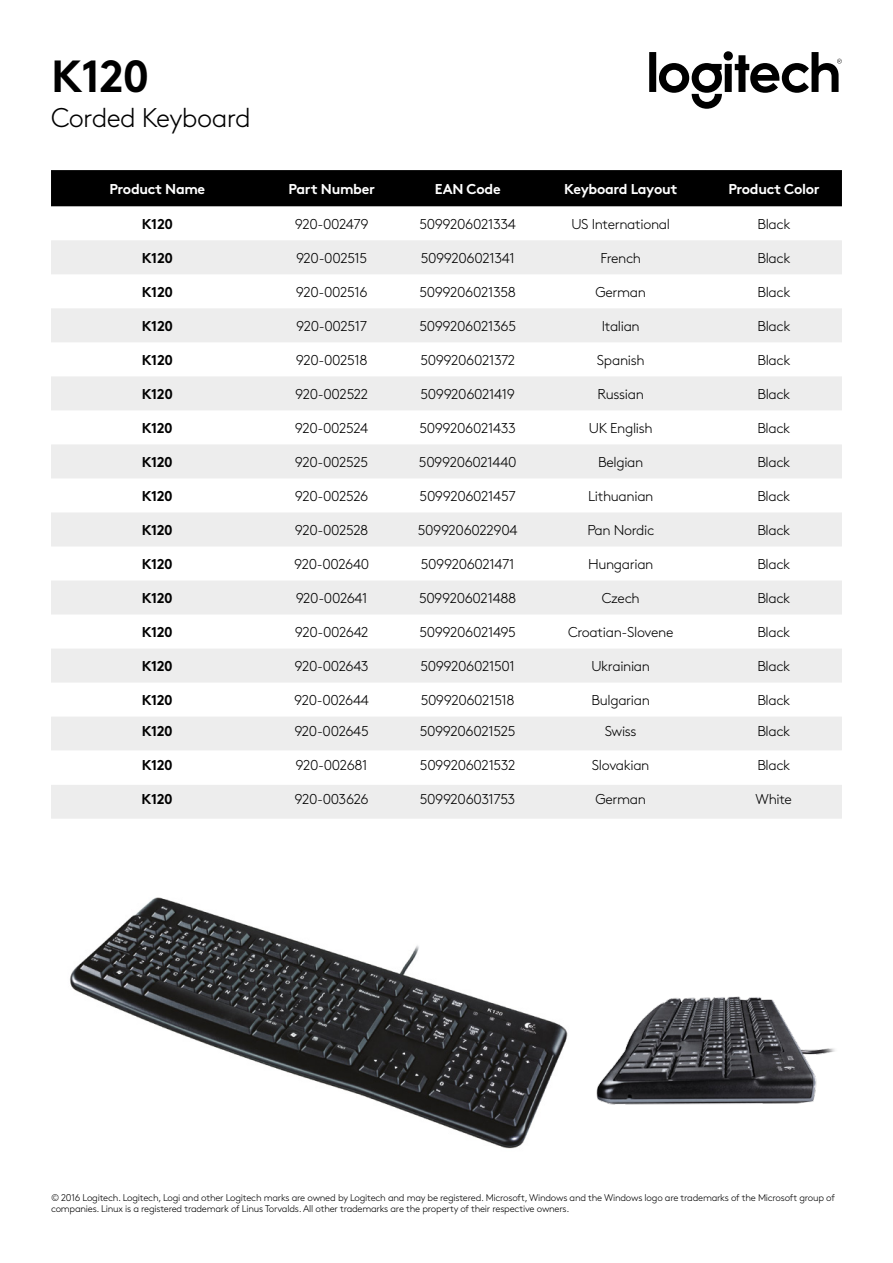
<style>
.page{position:relative;width:893px;height:1263px;background:#fff}
.page>*{position:absolute;margin:0;border:0;box-sizing:border-box;transform-origin:0 0}
.t1{font:700 45px "Brown Pro";color:#000}
.t2{font:300 27px "Brown Pro";letter-spacing:-.025em;color:#000}
.t3{font:300 14.25px "Brown Pro";letter-spacing:-.025em;color:#000}
.t4{font:700 14.25px "Brown Pro";letter-spacing:-.025em;color:#000}
.t5{font:700 14.25px "Brown Pro";letter-spacing:-.025em;color:#fff}
.t6{font:300 9.75px/11.2px "Brown Pro";letter-spacing:-.025em;color:#000}
</style>
<div class="page">
<svg style="left:649px;top:51px;width:193px;height:58px"></svg>
<img style="left:70px;top:897px;width:498px;height:252px">
<img style="left:596px;top:996px;width:239px;height:109px">
<div style="left:51px;top:170px;width:791px;height:36px;background:#000"></div>
<svg style="left:51px;top:240px;width:791px;height:579px;fill:#ededed"></svg>
<svg style="left:51px;top:751px;width:791px;height:34px"></svg>
<h1 class="t1" style="left:51px;top:40px;width:100px">K120</h1>
<h2 class="t2" style="left:51px;top:97px;width:201px">Corded Keyboard</h2>
<p class="t5" style="left:109px;top:177px;width:97px">Product Name</p>
<p class="t5" style="left:288px;top:177px;width:88px">Part Number</p>
<p class="t5" style="left:435px;top:177px;width:67px">EAN Code</p>
<p class="t5" style="left:564px;top:177px;width:115px">Keyboard Layout</p>
<p class="t5" style="left:728px;top:177px;width:93px">Product Color</p>
<p class="t4" style="left:142px;top:212px;width:33px">K120</p>
<p class="t3" style="left:295px;top:213px;width:75px">920-002479</p>
<p class="t3" style="left:419px;top:213px;width:98px">5099206021334</p>
<p class="t3" style="left:572px;top:213px;width:100px">US International</p>
<p class="t3" style="left:757px;top:213px;width:34px">Black</p>
<p class="t4" style="left:142px;top:246px;width:33px">K120</p>
<p class="t3" style="left:296px;top:247px;width:73px">920-002515</p>
<p class="t3" style="left:421px;top:247px;width:96px">5099206021341</p>
<p class="t3" style="left:600px;top:247px;width:42px">French</p>
<p class="t3" style="left:757px;top:247px;width:34px">Black</p>
<p class="t4" style="left:142px;top:280px;width:33px">K120</p>
<p class="t3" style="left:296px;top:281px;width:73px">920-002516</p>
<p class="t3" style="left:419px;top:281px;width:98px">5099206021358</p>
<p class="t3" style="left:595px;top:281px;width:52px">German</p>
<p class="t3" style="left:757px;top:281px;width:34px">Black</p>
<p class="t4" style="left:142px;top:314px;width:33px">K120</p>
<p class="t3" style="left:296px;top:315px;width:72px">920-002517</p>
<p class="t3" style="left:419px;top:315px;width:98px">5099206021365</p>
<p class="t3" style="left:602px;top:315px;width:40px">Italian</p>
<p class="t3" style="left:757px;top:315px;width:34px">Black</p>
<p class="t4" style="left:142px;top:348px;width:33px">K120</p>
<p class="t3" style="left:296px;top:349px;width:73px">920-002518</p>
<p class="t3" style="left:420px;top:349px;width:97px">5099206021372</p>
<p class="t3" style="left:597px;top:349px;width:49px">Spanish</p>
<p class="t3" style="left:757px;top:349px;width:34px">Black</p>
<p class="t4" style="left:142px;top:382px;width:33px">K120</p>
<p class="t3" style="left:295px;top:383px;width:75px">920-002522</p>
<p class="t3" style="left:420px;top:383px;width:96px">5099206021419</p>
<p class="t3" style="left:598px;top:383px;width:48px">Russian</p>
<p class="t3" style="left:757px;top:383px;width:34px">Black</p>
<p class="t4" style="left:142px;top:416px;width:33px">K120</p>
<p class="t3" style="left:295px;top:417px;width:75px">920-002524</p>
<p class="t3" style="left:419px;top:417px;width:98px">5099206021433</p>
<p class="t3" style="left:589px;top:417px;width:65px">UK English</p>
<p class="t3" style="left:757px;top:417px;width:34px">Black</p>
<p class="t4" style="left:142px;top:450px;width:33px">K120</p>
<p class="t3" style="left:295px;top:451px;width:75px">920-002525</p>
<p class="t3" style="left:419px;top:451px;width:99px">5099206021440</p>
<p class="t3" style="left:598px;top:451px;width:47px">Belgian</p>
<p class="t3" style="left:757px;top:451px;width:34px">Black</p>
<p class="t4" style="left:142px;top:484px;width:33px">K120</p>
<p class="t3" style="left:295px;top:485px;width:75px">920-002526</p>
<p class="t3" style="left:420px;top:485px;width:98px">5099206021457</p>
<p class="t3" style="left:588px;top:485px;width:67px">Lithuanian</p>
<p class="t3" style="left:757px;top:485px;width:34px">Black</p>
<p class="t4" style="left:142px;top:518px;width:33px">K120</p>
<p class="t3" style="left:295px;top:519px;width:75px">920-002528</p>
<p class="t3" style="left:418px;top:519px;width:101px">5099206022904</p>
<p class="t3" style="left:587px;top:519px;width:68px">Pan Nordic</p>
<p class="t3" style="left:757px;top:519px;width:34px">Black</p>
<p class="t4" style="left:142px;top:552px;width:33px">K120</p>
<p class="t3" style="left:294px;top:553px;width:77px">920-002640</p>
<p class="t3" style="left:421px;top:553px;width:95px">5099206021471</p>
<p class="t3" style="left:588px;top:553px;width:67px">Hungarian</p>
<p class="t3" style="left:757px;top:553px;width:34px">Black</p>
<p class="t4" style="left:142px;top:586px;width:33px">K120</p>
<p class="t3" style="left:296px;top:587px;width:73px">920-002641</p>
<p class="t3" style="left:419px;top:587px;width:99px">5099206021488</p>
<p class="t3" style="left:602px;top:587px;width:39px">Czech</p>
<p class="t3" style="left:757px;top:587px;width:34px">Black</p>
<p class="t4" style="left:142px;top:620px;width:33px">K120</p>
<p class="t3" style="left:295px;top:621px;width:75px">920-002642</p>
<p class="t3" style="left:419px;top:621px;width:98px">5099206021495</p>
<p class="t3" style="left:568px;top:621px;width:107px">Croatian-Slovene</p>
<p class="t3" style="left:757px;top:621px;width:34px">Black</p>
<p class="t4" style="left:142px;top:654px;width:33px">K120</p>
<p class="t3" style="left:294px;top:655px;width:76px">920-002643</p>
<p class="t3" style="left:420px;top:655px;width:96px">5099206021501</p>
<p class="t3" style="left:591px;top:655px;width:60px">Ukrainian</p>
<p class="t3" style="left:757px;top:655px;width:34px">Black</p>
<p class="t4" style="left:142px;top:688px;width:33px">K120</p>
<p class="t3" style="left:294px;top:689px;width:76px">920-002644</p>
<p class="t3" style="left:421px;top:689px;width:95px">5099206021518</p>
<p class="t3" style="left:591px;top:689px;width:60px">Bulgarian</p>
<p class="t3" style="left:757px;top:689px;width:34px">Black</p>
<p class="t4" style="left:142px;top:719px;width:33px">K120</p>
<p class="t3" style="left:294px;top:720px;width:76px">920-002645</p>
<p class="t3" style="left:420px;top:720px;width:97px">5099206021525</p>
<p class="t3" style="left:605px;top:720px;width:33px">Swiss</p>
<p class="t3" style="left:757px;top:720px;width:34px">Black</p>
<p class="t4" style="left:142px;top:753px;width:33px">K120</p>
<p class="t3" style="left:296px;top:754px;width:74px">920-002681</p>
<p class="t3" style="left:420px;top:754px;width:97px">5099206021532</p>
<p class="t3" style="left:592px;top:754px;width:59px">Slovakian</p>
<p class="t3" style="left:757px;top:754px;width:34px">Black</p>
<p class="t4" style="left:142px;top:787px;width:33px">K120</p>
<p class="t3" style="left:294px;top:788px;width:76px">920-003626</p>
<p class="t3" style="left:420px;top:788px;width:97px">5099206031753</p>
<p class="t3" style="left:595px;top:788px;width:52px">German</p>
<p class="t3" style="left:756px;top:788px;width:38px">White</p>
<p class="t6" style="left:51px;top:1191px;width:785px">© 2016 Logitech. Logitech, Logi and other Logitech marks are owned by Logitech and may be registered. Microsoft, Windows and the Windows logo are trademarks of the Microsoft group of companies. Linux is a registered trademark of Linus Torvalds. All other trademarks are the property of their respective owners.</p>
</div>
